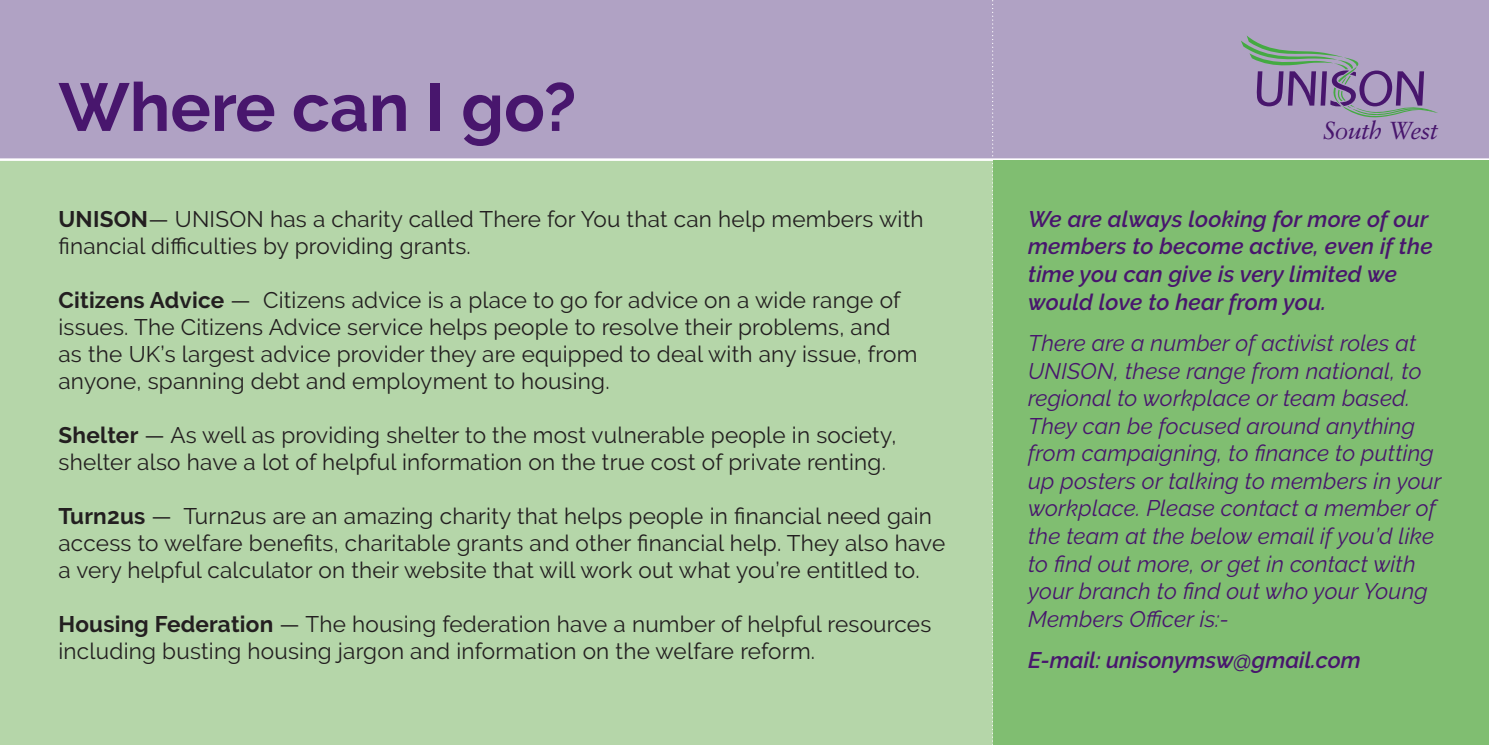
<style>
.page{position:relative;width:1489px;height:745px;background:#fff}
.page>*{position:absolute;margin:0;border:0;box-sizing:border-box;transform-origin:0 0}
.t1{font:700 67.5px "Raleway";color:#48166d}
.t2{font:italic 24.62px "Sabon";letter-spacing:-.025em;color:#48166d}
.t3{font:22.5px/27px "Raleway";letter-spacing:.01em;color:#231f20}
.t4{font:italic 22.5px/27.5px "Raleway";letter-spacing:.01em;color:#48166d}
.t5{font:italic 600 22.5px/27.5px "Raleway";letter-spacing:.01em;color:#48166d}
.s1{font-weight:700}
</style>
<div class="page">
<div style="left:0;top:0;width:1488px;height:159px;background:#b0a2c4"></div>
<div style="left:0;top:159px;width:1488px;height:585px;background:#b5d6a9"></div>
<hr style="left:0;top:158px;width:1488px;height:3px;background:#fff">
<svg style="left:1241px;top:36px;width:196px;height:81px"></svg>
<svg style="left:992px;top:0;width:1px;height:745px"></svg>
<div style="left:993px;top:161px;width:495px;height:583px;background:#80be71"></div>
<p class="t1" style="left:58px;top:68px;width:519px">Where can I go?</p>
<p class="t3" style="left:58px;top:205px;width:866px"><span class="s1">UNISON</span>— UNISON has a charity called There for You that can help members with financial difficulties by providing grants.</p>
<p class="t3" style="left:58px;top:286px;width:860px"><span class="s1">Citizens Advice</span> — Citizens advice is a place to go for advice on a wide range of issues. The Citizens Advice service helps people to resolve their problems, and as the UK’s largest advice provider they are equipped to deal with any issue, from anyone, spanning debt and employment to housing.</p>
<p class="t3" style="left:58px;top:421px;width:839px"><span class="s1">Shelter</span> — As well as providing shelter to the most vulnerable people in society, shelter also have a lot of helpful information on the true cost of private renting.</p>
<p class="t3" style="left:58px;top:502px;width:888px"><span class="s1">Turn2us</span> — Turn2us are an amazing charity that helps people in financial need gain access to welfare benefits, charitable grants and other financial help. They also have a very helpful calculator on their website that will work out what you’re entitled to.</p>
<p class="t3" style="left:58px;top:610px;width:874px"><span class="s1">Housing Federation</span> — The housing federation have a number of helpful resources including busting housing jargon and information on the welfare reform.</p>
<p class="t2" style="left:1323px;top:116px;width:116px">South West</p>
<p class="t5" style="left:1028px;top:205px;width:406px">We are always looking for more of our members to become active, even if the time you can give is very limited we would love to hear from you.</p>
<p class="t4" style="left:1028px;top:329px;width:415px">There are a number of activist roles at UNISON, these range from national, to regional to workplace or team based.<br>They can be focused around anything from campaigning, to finance to putting up posters or talking to members in your workplace. Please contact a member of the team at the below email if you’d like to find out more, or get in contact with your branch to find out who your Young Members Officer is:-</p>
<p class="t5" style="left:1028px;top:646px;width:334px">E-mail: unisonymsw@gmail.com</p>
</div>
